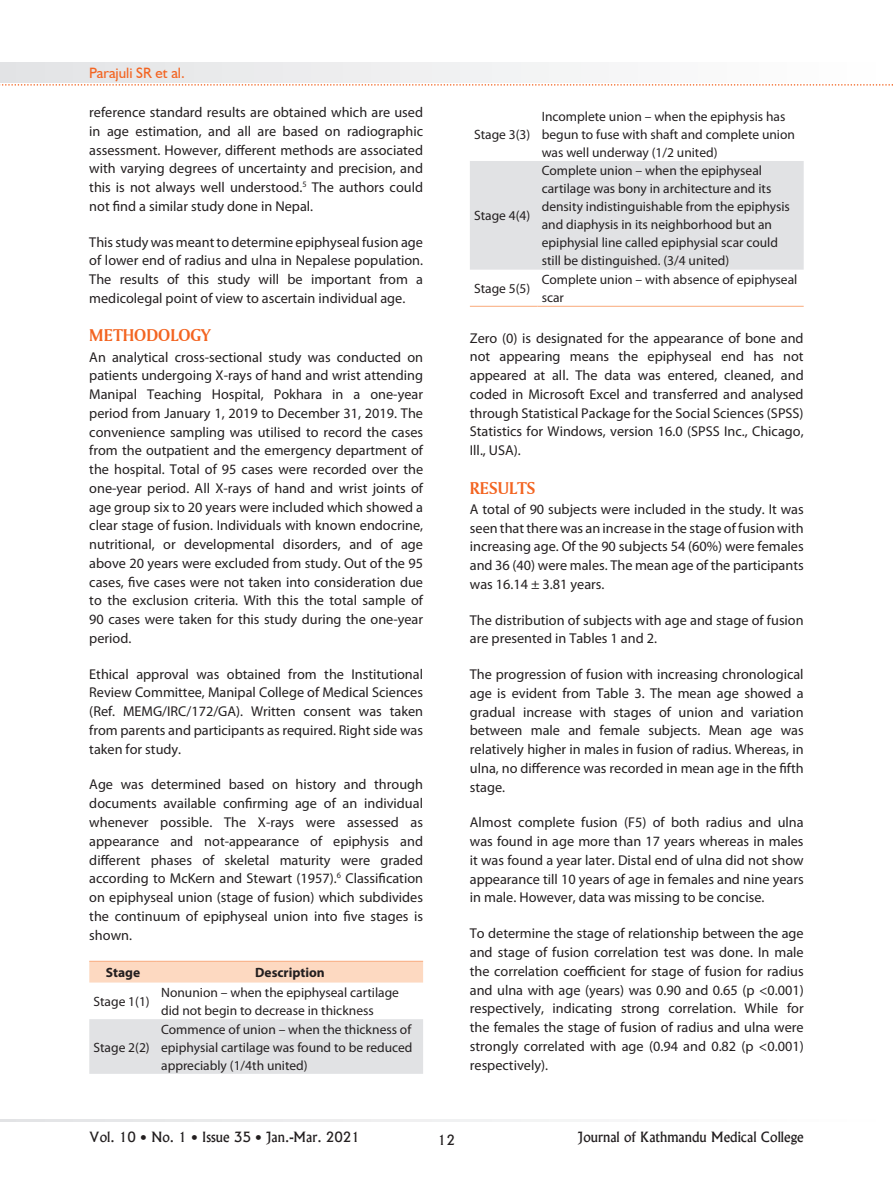
<style>
.page{position:relative;width:893px;height:1191px;background:#fff}
.page>*{position:absolute;margin:0;border:0;box-sizing:border-box;transform-origin:0 0}
.t1{font:18px "Amerigo BT Bold A";color:#f36421}
.t2{font:15px "Humanist 521 BT";color:#f36421}
.t3{font:14.25px/18.8px "Myriad Pro";color:#231f20;text-align:justify}
.t4{font:13.5px/18px "Myriad Pro";color:#231f20}
.t5{font:13.5px "Alaska";color:#231f20}
.t6{font:700 13.5px "Myriad Pro";color:#231f20}
</style>
<div class="page">
<svg style="left:0;top:1119px;width:581px;height:2px"></svg>
<svg style="left:0;top:63px;width:893px;height:23px"></svg>
<div style="left:89px;top:961px;width:334px;height:21px;background:#fdd9c1"></div>
<div style="left:89px;top:1019px;width:334px;height:54px;background:#e1e2e4"></div>
<hr style="left:89px;top:960px;width:68px;height:1px;background:#f9ad80">
<hr style="left:157px;top:960px;width:266px;height:1px;background:#f9ad80">
<div style="left:470px;top:161px;width:334px;height:109px;background:#e1e2e4"></div>
<hr style="left:470px;top:306px;width:67px;height:1px;background:#f9ad80">
<hr style="left:537px;top:306px;width:267px;height:1px;background:#f9ad80">
<p class="t2" style="left:89px;top:63px;width:97px">Parajuli SR et al.</p>
<p class="t3" style="left:89px;top:103px;width:335px">reference standard results are obtained which are used in age estimation, and all are based on radiographic assessment. However, different methods are associated with varying degrees of uncertainty and precision, and this is not always well understood.<sup>5</sup> The authors could not find a similar study done in Nepal.</p>
<p class="t3" style="left:89px;top:232px;width:335px">This study was meant to determine epiphyseal fusion age of lower end of radius and ulna in Nepalese population.<br>The results of this study will be important from a medicolegal point of view to ascertain individual age.</p>
<p class="t1" style="left:89px;top:324px;width:123px">METHODOLOGY</p>
<p class="t3" style="left:89px;top:347px;width:335px">An analytical cross-sectional study was conducted on patients undergoing X-rays of hand and wrist attending Manipal Teaching Hospital, Pokhara in a one-year period from January 1, 2019 to December 31, 2019. The convenience sampling was utilised to record the cases from the outpatient and the emergency department of the hospital. Total of 95 cases were recorded over the one-year period. All X-rays of hand and wrist joints of age group six to 20 years were included which showed a clear stage of fusion. Individuals with known endocrine, nutritional, or developmental disorders, and of age above 20 years were excluded from study. Out of the 95 cases, five cases were not taken into consideration due to the exclusion criteria. With this the total sample of 90 cases were taken for this study during the one-year period.</p>
<p class="t3" style="left:89px;top:664px;width:335px">Ethical approval was obtained from the Institutional Review Committee, Manipal College of Medical Sciences (Ref. MEMG/IRC/172/GA). Written consent was taken from parents and participants as required. Right side was taken for study.</p>
<p class="t3" style="left:89px;top:775px;width:335px">Age was determined based on history and through documents available confirming age of an individual whenever possible. The X-rays were assessed as appearance and not-appearance of epiphysis and different phases of skeletal maturity were graded according to McKern and Stewart (1957).<sup>6</sup> Classification on epiphyseal union (stage of fusion) which subdivides the continuum of epiphyseal union into five stages is shown.</p>
<p class="t6" style="left:106px;top:963px;width:36px">Stage</p>
<p class="t6" style="left:255px;top:963px;width:71px">Description</p>
<p class="t4" style="left:94px;top:992px;width:58px">Stage 1(1)</p>
<p class="t4" style="left:161px;top:983px;width:239px">Nonunion – when the epiphyseal cartilage did not begin to decrease in thickness</p>
<p class="t4" style="left:94px;top:1037px;width:58px">Stage 2(2)</p>
<p class="t4" style="left:161px;top:1019px;width:253px;text-align:justify">Commence of union – when the thickness of epiphysial cartilage was found to be reduced appreciably (1/4th united)</p>
<p class="t4" style="left:474px;top:125px;width:58px">Stage 3(3)</p>
<p class="t4" style="left:474px;top:207px;width:58px">Stage 4(4)</p>
<p class="t4" style="left:542px;top:107px;width:255px">Incomplete union – when the epiphysis has begun to fuse with shaft and complete union was well underway (1/2 united)</p>
<p class="t4" style="left:542px;top:162px;width:250px">Complete union – when the epiphyseal cartilage was bony in architecture and its density indistinguishable from the epiphysis and diaphysis in its neighborhood but an epiphysial line called epiphysial scar could still be distinguished. (3/4 united)</p>
<p class="t4" style="left:474px;top:279px;width:58px">Stage 5(5)</p>
<p class="t4" style="left:542px;top:270px;width:257px">Complete union – with absence of epiphyseal scar</p>
<p class="t3" style="left:470px;top:328px;width:335px">Zero (0) is designated for the appearance of bone and not appearing means the epiphyseal end has not appeared at all. The data was entered, cleaned, and coded in Microsoft Excel and transferred and analysed through Statistical Package for the Social Sciences (SPSS)<br>Statistics for Windows, version 16.0 (SPSS Inc., Chicago, Ill., USA).</p>
<p class="t1" style="left:470px;top:477px;width:67px">RESULTS</p>
<p class="t3" style="left:470px;top:499px;width:335px">A total of 90 subjects were included in the study. It was seen that there was an increase in the stage of fusion with increasing age. Of the 90 subjects 54 (60%) were females and 36 (40) were males. The mean age of the participants was 16.14 ± 3.81 years.</p>
<p class="t3" style="left:470px;top:610px;width:335px">The distribution of subjects with age and stage of fusion are presented in Tables 1 and 2.</p>
<p class="t3" style="left:470px;top:664px;width:335px">The progression of fusion with increasing chronological age is evident from Table 3. The mean age showed a gradual increase with stages of union and variation between male and female subjects. Mean age was relatively higher in males in fusion of radius. Whereas, in ulna, no difference was recorded in mean age in the fifth stage.</p>
<p class="t3" style="left:470px;top:813px;width:335px">Almost complete fusion (F5) of both radius and ulna was found in age more than 17 years whereas in males it was found a year later. Distal end of ulna did not show appearance till 10 years of age in females and nine years in male. However, data was missing to be concise.</p>
<p class="t3" style="left:470px;top:924px;width:335px">To determine the stage of relationship between the age and stage of fusion correlation test was done. In male the correlation coefficient for stage of fusion for radius and ulna with age (years) was 0.90 and 0.65 (p &lt;0.001) respectively, indicating strong correlation. While for the females the stage of fusion of radius and ulna were strongly correlated with age (0.94 and 0.82 (p &lt;0.001) respectively).</p>
<p class="t5" style="left:89px;top:1129px;width:272px">Vol. 10 • No. 1 • Issue 35 • Jan.-Mar. 2021</p>
<p class="t5" style="left:438px;top:1131px;width:19px">12</p>
<p class="t5" style="left:578px;top:1129px;width:227px">Journal of Kathmandu Medical College</p>
</div>
